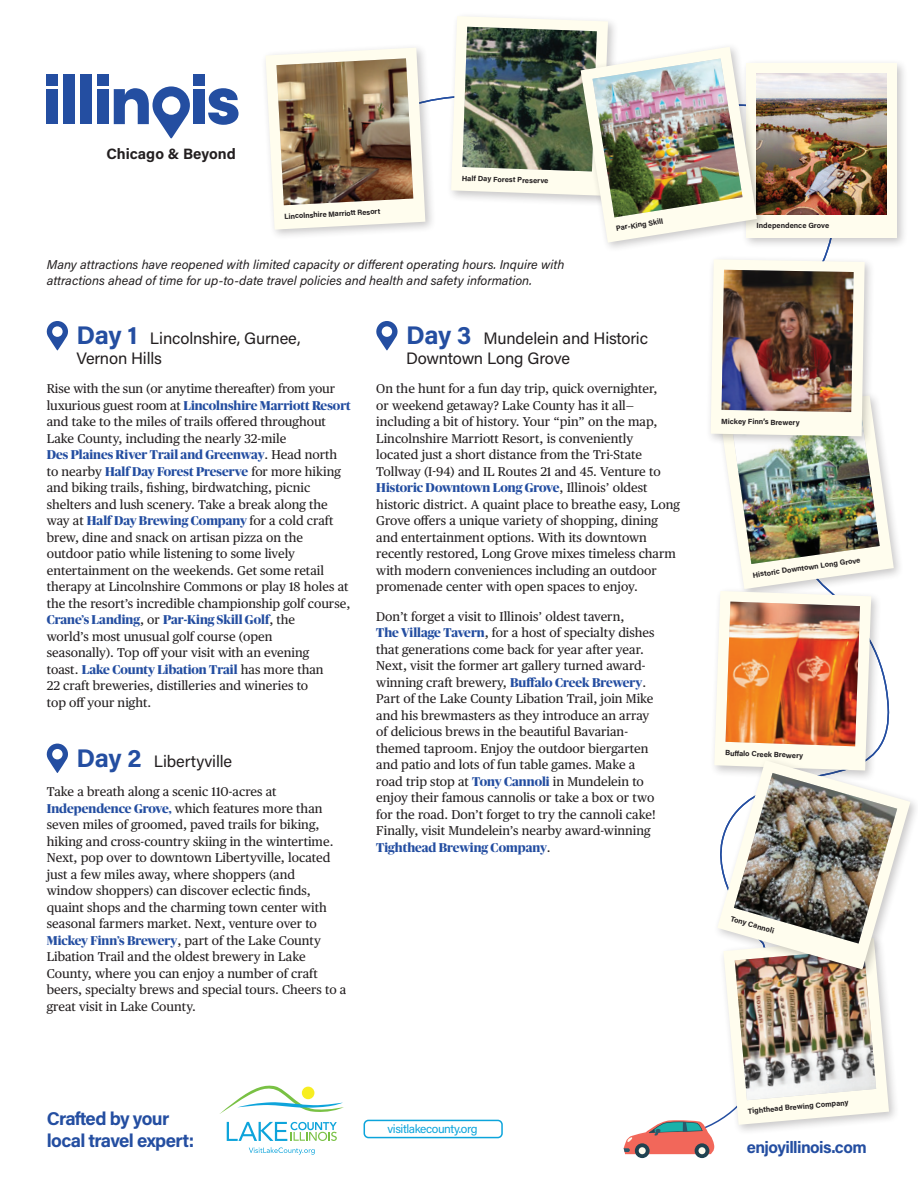
<style>
.page{position:relative;width:918px;height:1188px;background:#fff}
.page>*{position:absolute;margin:0;border:0;box-sizing:border-box;transform-origin:0 0}
.t1{font:700 18.45px/22.2px "Acumin Pro";letter-spacing:-.035em;color:#244ea1}
.t2{font:16.5px/19.8px "Acumin Pro";letter-spacing:-.01em;color:#231f20}
.t3{font:700 16.5px "Acumin Pro";letter-spacing:-.035em;color:#244ea1}
.t4{font:700 15px "Acumin Pro";color:#231f20}
.t5{font:12.75px/16.5px "Publico Text";color:#231f20}
.t6{font:700 12.75px "Publico Banner";color:#244ea1}
.t7{font:italic 12.75px/16.5px "Acumin Pro";color:#231f20}
.t8{font:12px "Acumin Pro";letter-spacing:-.035em;color:#0ca4db}
.t9{font:700 7.5px "Acumin Pro";color:#231f20}
.s1{font-weight:700;font-size:25.5px;color:#244ea1}
.s2{font-family:"Publico Text";font-weight:400;color:#231f20}
.s3{font-family:"Publico Banner";font-weight:700;color:#244ea1}
</style>
<div class="page">
<svg style="left:46px;top:321px;width:22px;height:29px"></svg>
<svg style="left:46px;top:744px;width:22px;height:29px"></svg>
<svg style="left:220px;top:1086px;width:124px;height:28px"></svg>
<div style="left:302px;top:1087px;width:12px;height:12px;background:#f7ee21;border-radius:50%"></div>
<svg style="left:227px;top:1122px;width:110px;height:19px"></svg>
<svg style="left:249px;top:1147px;width:66px;height:8px"></svg>
<div style="left:695px;top:1143px;width:14px;height:15px;background:#214250;border-radius:50%"></div>
<svg style="left:635px;top:1143px;width:15px;height:15px"></svg>
<div style="left:364px;top:1120px;width:139px;height:18px;border:2px solid #0ca4db;border-radius:4px"></div>
<div style="left:47px;top:89px;width:11px;height:35px;background:#244ea1"></div>
<div style="left:64px;top:74px;width:11px;height:50px;background:#244ea1"></div>
<div style="left:80px;top:74px;width:11px;height:50px;background:#244ea1"></div>
<div style="left:97px;top:89px;width:11px;height:35px;background:#244ea1"></div>
<div style="left:193px;top:89px;width:12px;height:35px;background:#244ea1"></div>
<svg style="left:208px;top:88px;width:31px;height:37px"></svg>
<div style="left:47px;top:74px;width:11px;height:11px;background:#244ea1"></div>
<div style="left:97px;top:74px;width:11px;height:11px;background:#244ea1"></div>
<div style="left:193px;top:74px;width:12px;height:11px;background:#244ea1"></div>
<svg style="left:114px;top:86px;width:76px;height:52px"></svg>
<div style="left:261px;top:43px;width:175px;height:198px;background:#231f20;opacity:.25"></div>
<svg style="left:266px;top:48px;width:159px;height:182px"></svg>
<img style="left:276px;top:58px;width:137px;height:147px">
<div style="left:741px;top:59px;width:167px;height:190px;background:#231f20;opacity:.25"></div>
<div style="left:746px;top:64px;width:151px;height:174px;background:#fffdee"></div>
<img style="left:768px;top:74px;width:118px;height:140px">
<div style="left:576px;top:42px;width:192px;height:211px;background:#231f20;opacity:.25"></div>
<svg style="left:451px;top:16px;width:306px;height:227px"></svg>
<img style="left:592px;top:59px;width:151px;height:158px">
<img style="left:624px;top:259px;width:286px;height:895px">
<img style="left:734px;top:773px;width:163px;height:171px">
<p class="t4" style="left:106px;top:143px;width:131px">Chicago &amp; Beyond</p>
<p class="t9" style="left:284px;top:211px;width:97px;rotate:-3deg">Lincolnshire Marriott Resort</p>
<p class="t9" style="left:462px;top:173px;width:88px;rotate:2deg">Half Day Forest Preserve</p>
<p class="t7" style="left:47px;top:255px;width:519px">Many attractions have reopened with limited capacity or different operating hours. Inquire with attractions ahead of time for up-to-date travel policies and health and safety information.</p>
<p class="t9" style="left:615px;top:223px;width:49px;rotate:-9deg">Par-King Skill</p>
<p class="t2" style="left:77px;top:328px;width:225px"><span class="s1">Day 1</span> Lincolnshire, Gurnee,<br>Vernon Hills</p>
<p class="t5" style="left:47px;top:380px;width:290px">Rise with the sun (or anytime thereafter) from your</p>
<p class="t6" style="left:47px;top:396px;width:306px"><span class="s2">luxurious guest room at</span> Lincolnshire Marriott Resort</p>
<p class="t5" style="left:47px;top:413px;width:281px">and take to the miles of trails offered throughout<br>Lake County, including the nearly 32-mile</p>
<p class="t6" style="left:47px;top:446px;width:292px">Des Plaines River Trail and Greenway<span class="s2">. Head north</span></p>
<p class="t5" style="left:47px;top:462px;width:296px">to nearby <span class="s3">Half Day Forest Preserve</span> for more hiking and biking trails, fishing, birdwatching, picnic shelters and lush scenery. Take a break along the</p>
<p class="t6" style="left:47px;top:512px;width:288px"><span class="s2">way at</span> Half Day Brewing Company <span class="s2">for a cold craft</span></p>
<p class="t5" style="left:47px;top:528px;width:305px">brew, dine and snack on artisan pizza on the outdoor patio while listening to some lively entertainment on the weekends. Get some retail therapy at Lincolnshire Commons or play 18 holes at the the resort’s incredible championship golf course,</p>
<p class="t6" style="left:47px;top:611px;width:250px">Crane’s Landing<span class="s2">, or</span> Par-King Skill Golf<span class="s2">, the</span></p>
<p class="t5" style="left:47px;top:627px;width:264px">world’s most unusual golf course (open seasonally). Top off your visit with an evening</p>
<p class="t6" style="left:47px;top:660px;width:278px"><span class="s2">toast.</span> Lake County Libation Trail <span class="s2">has more than</span></p>
<p class="t5" style="left:47px;top:677px;width:263px">22 craft breweries, distilleries and wineries to top off your night.</p>
<p class="t2" style="left:77px;top:751px;width:157px"><span class="s1">Day 2</span> Libertyville</p>
<p class="t5" style="left:47px;top:783px;width:301px">Take a breath along a scenic 110-acres at <span class="s3">Independence Grove,</span> which features more than seven miles of groomed, paved trails for biking, hiking and cross-country skiing in the wintertime.<br>Next, pop over to downtown Libertyville, located just a few miles away, where shoppers (and<br>window shoppers) can discover eclectic finds, quaint shops and the charming town center with seasonal farmers market. Next, venture over to <span class="s3">Mickey Finn’s Brewery</span>, part of the Lake County Libation Trail and the oldest brewery in Lake County, where you can enjoy a number of craft beers, specialty brews and special tours. Cheers to a great visit in Lake County.</p>
<p class="t2" style="left:406px;top:328px;width:244px"><span class="s1">Day 3</span> Mundelein and Historic<br>Downtown Long Grove</p>
<p class="t5" style="left:376px;top:380px;width:286px">On the hunt for a fun day trip, quick overnighter, or weekend getaway? Lake County has it all— including a bit of history. Your “pin” on the map, Lincolnshire Marriott Resort, is conveniently located just a short distance from the Tri-State Tollway (I-94) and IL Routes 21 and 45. Venture to</p>
<p class="t6" style="left:376px;top:479px;width:273px">Historic Downtown Long Grove<span class="s2">, Illinois’ oldest</span></p>
<p class="t5" style="left:376px;top:495px;width:305px">historic district. A quaint place to breathe easy, Long Grove offers a unique variety of shopping, dining and entertainment options. With its downtown recently restored, Long Grove mixes timeless charm with modern conveniences including an outdoor promenade center with open spaces to enjoy.</p>
<p class="t5" style="left:376px;top:607px;width:281px">Don’t forget a visit to Illinois’ oldest tavern,<br><span class="s3">The Village Tavern</span>, for a host of specialty dishes that generations come back for year after year.<br>Next, visit the former art gallery turned award&shy;winning craft brewery, <span class="s3">Buffalo Creek Brewery</span>.<br>Part of the Lake County Libation Trail, join Mike and his brewmasters as they introduce an array of delicious brews in the beautiful Bavarian&shy;themed taproom. Enjoy the outdoor biergarten and patio and lots of fun table games. Make a road trip stop at <span class="s3">Tony Cannoli</span> in Mundelein to enjoy their famous cannolis or take a box or two for the road. Don’t forget to try the cannoli cake!<br>Finally, visit Mundelein’s nearby award-winning</p>
<p class="t6" style="left:376px;top:838px;width:176px">Tighthead Brewing Company<span class="s2">.</span></p>
<h1 class="t1" style="left:47px;top:1106px;width:149px">Crafted by your local travel expert:</h1>
<p class="t8" style="left:388px;top:1120px;width:91px">visitlakecounty.org</p>
<p class="t9" style="left:757px;top:220px;width:74px">Independence Grove</p>
<p class="t9" style="left:721px;top:416px;width:80px;rotate:1deg">Mickey Finn’s Brewery</p>
<p class="t9" style="left:752px;top:570px;width:110px;rotate:-8deg">Historic Downtown Long Grove</p>
<p class="t9" style="left:725px;top:748px;width:80px;rotate:2deg">Buff alo Creek Brewery</p>
<p class="t9" style="left:732px;top:913px;width:46px;rotate:16deg">Tony Cannoli</p>
<p class="t9" style="left:747px;top:1106px;width:103px;rotate:-5deg">Tighthead Brewing Company</p>
<p class="t3" style="left:747px;top:1136px;width:121px">enjoyillinois.com</p>
</div>
